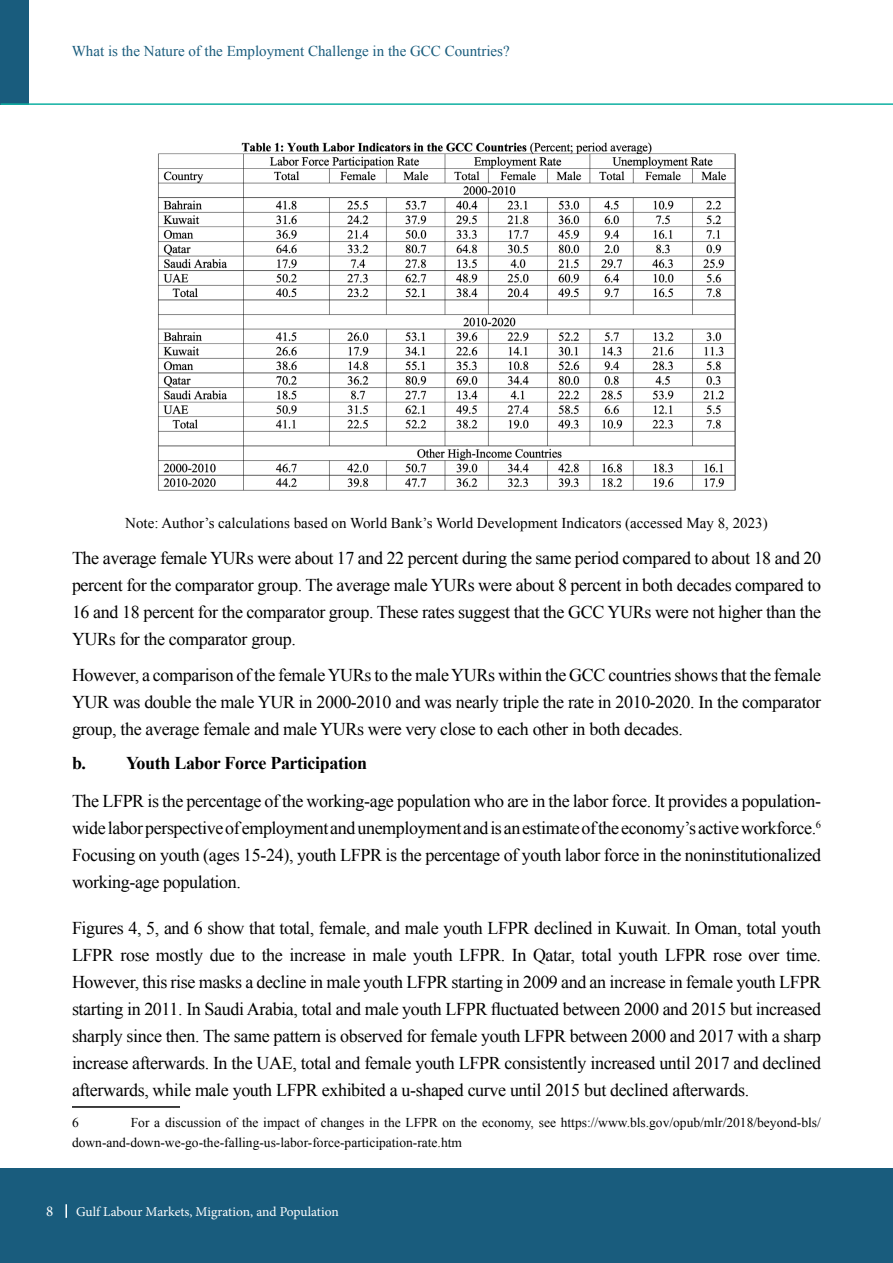
<style>
.page{position:relative;width:893px;height:1263px;background:#fff}
.page>*{position:absolute;margin:0;border:0;box-sizing:border-box;transform-origin:0 0}
.t1{font:18px/27px "Times New Roman";letter-spacing:-.02em;color:#000;text-align:justify}
.t2{font:700 18px "Times New Roman";letter-spacing:-.02em;color:#000}
.t3{font:15px "Times New Roman";color:#000}
.t4{font:15px "Times New Roman";color:#195c7d}
.t5{font:15px "Minion Pro";color:#fff}
.t6{font:13.5px/20.2px "Times New Roman";color:#000}
.t7{font:13.5px "Minion Pro";letter-spacing:-.005em;color:#fff}
</style>
<div class="page">
<div style="left:1px;top:0;width:28px;height:104px;background:#195c7d"></div>
<hr style="left:1px;top:103px;width:892px;height:2px;background:#0fb0a2">
<div style="left:0;top:1168px;width:893px;height:95px;background:#195c7d"></div>
<svg style="left:65px;top:1204px;width:2px;height:14px"></svg>
<img style="left:158px;top:142px;width:577px;height:349px">
<hr style="left:72px;top:1106px;width:108px;height:2px;background:#000">
<p class="t4" style="left:72px;top:41px;width:439px">What is the Nature of the Employment Challenge in the GCC Countries?</p>
<p class="t3" style="left:125px;top:512px;width:644px">Note: Author’s calculations based on World Bank’s World Development Indicators (accessed May 8, 2023)</p>
<p class="t1" style="left:72px;top:544px;width:751px">The average female YURs were about 17 and 22 percent during the same period compared to about 18 and 20 percent for the comparator group. The average male YURs were about 8 percent in both decades compared to 16 and 18 percent for the comparator group. These rates suggest that the GCC YURs were not higher than the YURs for the comparator group.</p>
<p class="t1" style="left:72px;top:661px;width:750px">However, a comparison of the female YURs to the male YURs within the GCC countries shows that the female YUR was double the male YUR in 2000-2010 and was nearly triple the rate in 2010-2020. In the comparator group, the average female and male YURs were very close to each other in both decades.</p>
<p class="t2" style="left:72px;top:751px;width:297px">b. Youth Labor Force Participation</p>
<p class="t1" style="left:72px;top:787px;width:751px">The LFPR is the percentage of the working-age population who are in the labor force. It provides a population&shy;wide labor perspective of employment and unemployment and is an estimate of the economy’s active workforce.<sup>6<br></sup>Focusing on youth (ages 15-24), youth LFPR is the percentage of youth labor force in the noninstitutionalized working-age population.</p>
<p class="t1" style="left:72px;top:914px;width:751px">Figures 4, 5, and 6 show that total, female, and male youth LFPR declined in Kuwait. In Oman, total youth LFPR rose mostly due to the increase in male youth LFPR. In Qatar, total youth LFPR rose over time.<br>However, this rise masks a decline in male youth LFPR starting in 2009 and an increase in female youth LFPR starting in 2011. In Saudi Arabia, total and male youth LFPR fluctuated between 2000 and 2015 but increased sharply since then. The same pattern is observed for female youth LFPR between 2000 and 2017 with a sharp increase afterwards. In the UAE, total and female youth LFPR consistently increased until 2017 and declined afterwards, while male youth LFPR exhibited a u-shaped curve until 2015 but declined afterwards.</p>
<p class="t6" style="left:72px;top:1112px;width:8px">6</p>
<p class="t6" style="left:72px;top:1112px;width:750px;text-indent:59px">For a discussion of the impact of changes in the LFPR on the economy, see https://www.bls.gov/opub/mlr/2018/beyond-bls/ down-and-down-we-go-the-falling-us-labor-force-participation-rate.htm</p>
<p class="t5" style="left:46px;top:1201px;width:9px">8</p>
<p class="t7" style="left:76px;top:1203px;width:264px">Gulf Labour Markets, Migration, and Population</p>
</div>
